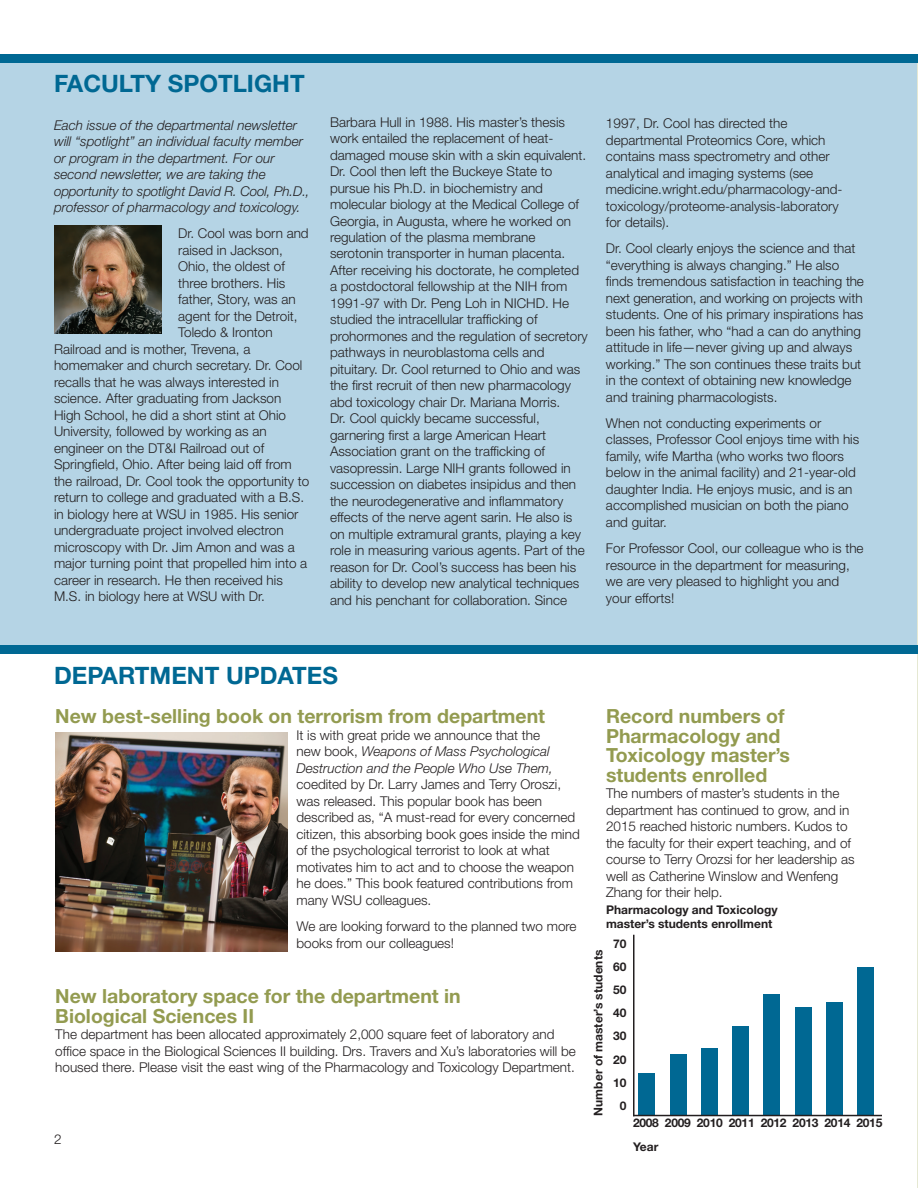
<style>
.page{position:relative;width:918px;height:1188px;background:#fff}
.page>*{position:absolute;margin:0;border:0;box-sizing:border-box;transform-origin:0 0}
.t1{font:700 24px "Helvetica Neue LT Std";color:#006893}
.t2{font:700 19.5px/19.5px "Helvetica Neue LT Std";color:#939b50}
.t3{font:300 13.5px/16.5px "Helvetica Neue LT Std";color:#231f20}
.t4{font:italic 300 13.5px/16.5px "Helvetica Neue LT Std";color:#231f20}
.t5{font:700 12px/13.5px "Helvetica Neue LT Std";color:#231f20}
.t6{font:700 12px/23.2px "Helvetica Neue LT Std";letter-spacing:-.02em;color:#231f20}
.s1{font-style:normal}
</style>
<div class="page">
<div style="left:639px;top:1073px;width:16px;height:43px;background:#006893"></div>
<div style="left:670px;top:1054px;width:16px;height:62px;background:#006893"></div>
<div style="left:701px;top:1049px;width:17px;height:67px;background:#006893"></div>
<div style="left:732px;top:1026px;width:17px;height:90px;background:#006893"></div>
<div style="left:764px;top:994px;width:16px;height:122px;background:#006893"></div>
<div style="left:795px;top:1007px;width:16px;height:109px;background:#006893"></div>
<div style="left:826px;top:1002px;width:17px;height:114px;background:#006893"></div>
<div style="left:857px;top:967px;width:17px;height:149px;background:#006893"></div>
<div style="left:0;top:58px;width:918px;height:591px;background:#b5d4e5"></div>
<div style="left:0;top:54px;width:918px;height:9px;background:#006893"></div>
<div style="left:0;top:645px;width:918px;height:9px;background:#006893"></div>
<img style="left:54px;top:226px;width:108px;height:108px">
<img style="left:55px;top:732px;width:233px;height:220px">
<hr style="left:633px;top:1115px;width:249px;height:1px;background:#231f20">
<hr style="left:633px;top:935px;width:1px;height:181px;background:#231f20">
<h1 class="t1" style="left:54px;top:68px;width:252px">FACULTY SPOTLIGHT</h1>
<p class="t4" style="left:54px;top:116px;width:257px">Each issue of the departmental newsletter will “spotlight” an individual faculty member or program in the department. For our second newsletter, we are taking the opportunity to spotlight David R. Cool, Ph.D., professor of pharmacology and toxicology.</p>
<p class="t3" style="left:178px;top:225px;width:132px">Dr. Cool was born and</p>
<p class="t3" style="left:178px;top:241px;width:106px">raised in Jackson,</p>
<p class="t3" style="left:178px;top:258px;width:108px">Ohio, the oldest of</p>
<p class="t3" style="left:178px;top:274px;width:109px">three brothers. His</p>
<p class="t3" style="left:178px;top:291px;width:119px">father, Story, was an</p>
<p class="t3" style="left:178px;top:307px;width:121px">agent for the Detroit,</p>
<p class="t3" style="left:178px;top:324px;width:96px">Toledo &amp; Ironton</p>
<p class="t3" style="left:54px;top:340px;width:198px">Railroad and is mother, Trevena, a</p>
<p class="t3" style="left:54px;top:357px;width:250px">homemaker and church secretary. Dr. Cool</p>
<p class="t3" style="left:54px;top:373px;width:227px">recalls that he was always interested in</p>
<p class="t3" style="left:54px;top:390px;width:229px">science. After graduating from Jackson</p>
<p class="t3" style="left:54px;top:406px;width:234px">High School, he did a short stint at Ohio</p>
<p class="t3" style="left:54px;top:423px;width:214px">University, followed by working as an</p>
<p class="t3" style="left:54px;top:439px;width:212px">engineer on the DT&amp;I Railroad out of</p>
<p class="t3" style="left:54px;top:456px;width:239px">Springfield, Ohio. After being laid off from</p>
<p class="t3" style="left:54px;top:472px;width:257px">the railroad, Dr. Cool took the opportunity to</p>
<p class="t3" style="left:54px;top:489px;width:252px">return to college and graduated with a B.S.</p>
<p class="t3" style="left:54px;top:505px;width:246px">in biology here at WSU in 1985. His senior</p>
<p class="t3" style="left:54px;top:522px;width:231px">undergraduate project involved electron</p>
<p class="t3" style="left:54px;top:538px;width:242px">microscopy with Dr. Jim Amon and was a</p>
<p class="t3" style="left:54px;top:555px;width:255px">major turning point that propelled him into a</p>
<p class="t3" style="left:54px;top:571px;width:230px">career in research. He then received his</p>
<p class="t3" style="left:54px;top:588px;width:212px">M.S. in biology here at WSU with Dr.</p>
<p class="t3" style="left:330px;top:113px;width:259px">Barbara Hull in 1988. His master’s thesis work entailed the replacement of heat&shy;damaged mouse skin with a skin equivalent.<br>Dr. Cool then left the Buckeye State to pursue his Ph.D. in biochemistry and molecular biology at the Medical College of Georgia, in Augusta, where he worked on regulation of the plasma membrane serotonin transporter in human placenta.<br>After receiving his doctorate, he completed a postdoctoral fellowship at the NIH from 1991-97 with Dr. Peng Loh in NICHD. He studied the intracellular trafficking of prohormones and the regulation of secretory pathways in neuroblastoma cells and pituitary. Dr. Cool returned to Ohio and was the first recruit of then new pharmacology abd toxicology chair Dr. Mariana Morris.<br>Dr. Cool quickly became successful, garnering first a large American Heart Association grant on the trafficking of vasopressin. Large NIH grants followed in succession on diabetes insipidus and then the neurodegenerative and inflammatory effects of the nerve agent sarin. He also is on multiple extramural grants, playing a key role in measuring various agents. Part of the reason for Dr. Cool’s success has been his ability to develop new analytical techniques and his penchant for collaboration. Since</p>
<p class="t3" style="left:606px;top:115px;width:238px">1997, Dr. Cool has directed the departmental Proteomics Core, which contains mass spectrometry and other analytical and imaging systems (see medicine.wright.edu/pharmacology-and&shy;toxicology/proteome-analysis-laboratory for details).</p>
<p class="t3" style="left:606px;top:240px;width:259px">Dr. Cool clearly enjoys the science and that “everything is always changing.” He also finds tremendous satisfaction in teaching the next generation, and working on projects with students. One of his primary inspirations has been his father, who “had a can do anything attitude in life—never giving up and always working.” The son continues these traits but in the context of obtaining new knowledge and training pharmacologists.</p>
<p class="t3" style="left:606px;top:415px;width:255px">When not conducting experiments or classes, Professor Cool enjoys time with his family, wife Martha (who works two floors below in the animal facility) and 21-year-old daughter India. He enjoys music, and is an accomplished musician on both the piano and guitar.</p>
<p class="t3" style="left:606px;top:540px;width:259px">For Professor Cool, our colleague who is the resource in the department for measuring, we are very pleased to highlight you and your efforts!</p>
<h1 class="t1" style="left:54px;top:661px;width:286px">DEPARTMENT UPDATES</h1>
<h2 class="t2" style="left:55px;top:706px;width:491px">New best-selling book on terrorism from department</h2>
<p class="t4" style="left:296px;top:727px;width:258px"><span class="s1">It is with great pride we announce that the new book,</span> Weapons of Mass Psychological<br>Destruction and the People Who Use Them,</p>
<p class="t3" style="left:296px;top:776px;width:285px">coedited by Dr. Larry James and Terry Oroszi, was released. This popular book has been described as, “A must-read for every concerned citizen, this absorbing book goes inside the mind of the psychological terrorist to look at what motivates him to act and to choose the weapon he does.” This book featured contributions from many WSU colleagues.</p>
<p class="t3" style="left:296px;top:918px;width:282px">We are looking forward to the planned two more books from our colleagues!</p>
<h2 class="t2" style="left:55px;top:986px;width:407px">New laboratory space for the department in<br>Biological Sciences II</h2>
<p class="t3" style="left:55px;top:1026px;width:522px">The department has been allocated approximately 2,000 square feet of laboratory and office space in the Biological Sciences II building. Drs. Travers and Xu’s laboratories will be housed there. Please visit the east wing of the Pharmacology and Toxicology Department.</p>
<p class="t3" style="left:54px;top:1130px;width:9px">2</p>
<h2 class="t2" style="left:606px;top:706px;width:186px">Record numbers of<br>Pharmacology and<br>Toxicology master’s students enrolled</h2>
<p class="t3" style="left:606px;top:785px;width:250px">The numbers of master’s students in the department has continued to grow, and in 2015 reached historic numbers. Kudos to the faculty for their expert teaching, and of course to Terry Orozsi for her leadership as well as Catherine Winslow and Wenfeng Zhang for their help.</p>
<p class="t5" style="left:606px;top:903px;width:173px">Pharmacology and Toxicology master’s students enrollment</p>
<p class="t5" style="left:591px;top:1116px;width:167px;rotate:-90deg">Number of master’s students</p>
<p class="t6" style="left:613px;top:931px;width:15px;text-align:center">70<br>60<br>50<br>40<br>30<br>20<br>10<br>0</p>
<p class="t6" style="left:633px;top:1111px;width:251px">2008 2009 2010 2011 2012 2013 2014 2015<br>Year</p>
</div>
